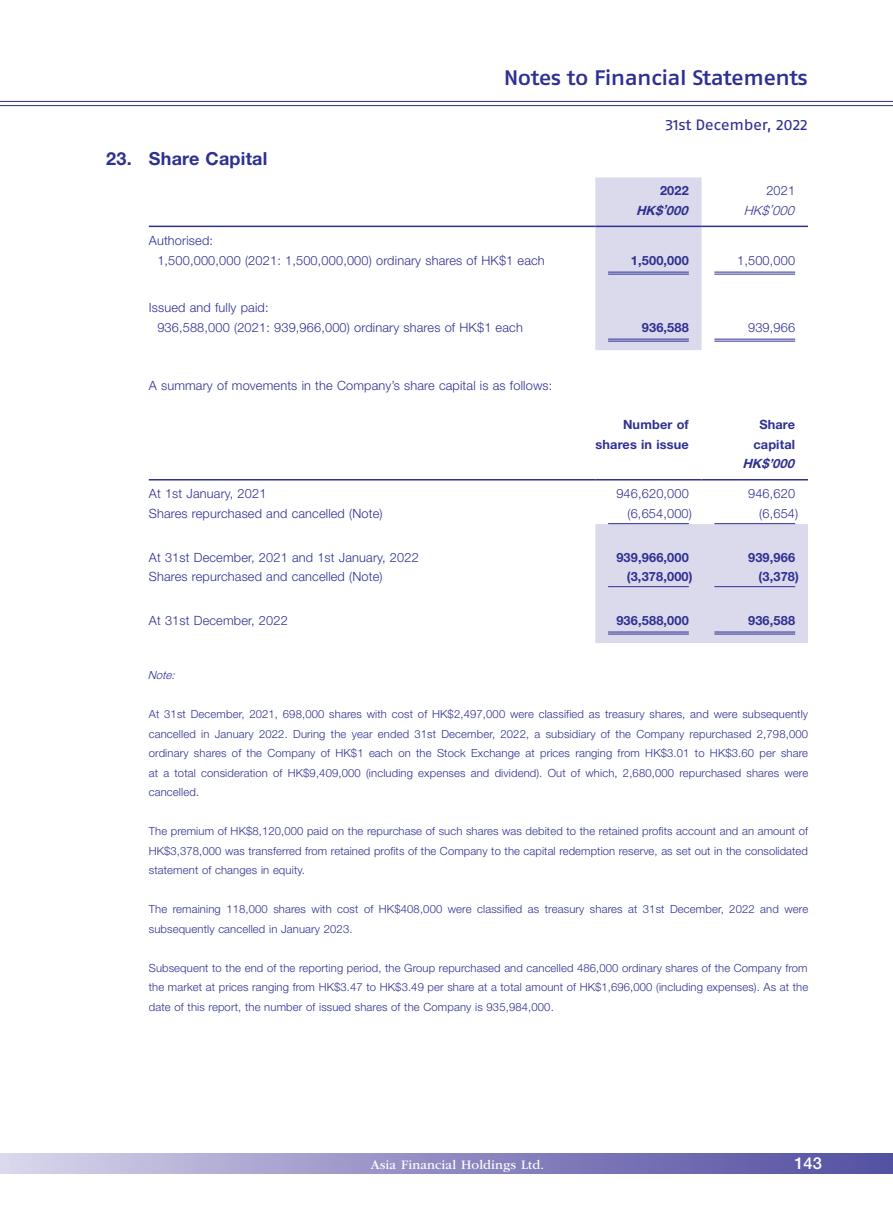
<style>
.page{position:relative;width:893px;height:1212px;background:#fff}
.page>*{position:absolute;margin:0;border:0;box-sizing:border-box;transform-origin:0 0}
.t1{font:500 21px "Fago Ex Lf";letter-spacing:-.03em;color:#2e3092}
.Heading_1{font:700 18px "Helvetica Neue LT Std";letter-spacing:.015em;color:#2e3092}
.t2{font:500 16.5px "Helvetica Neue LT Std";color:#fff}
.t3{font:15px "Fago Ex Lf";letter-spacing:-.025em;color:#2e3092}
.t4{font:13.5px "ITC Garamond Std";letter-spacing:.005em;color:#fff}
.Body_Text{font:300 12.75px "Helvetica Neue LT Std";letter-spacing:.015em;color:#2e3092}
.Body_Text-2{font:700 12.75px "Helvetica Neue LT Std";letter-spacing:.015em;color:#2e3092}
.Body_Text-3{font:italic 700 12.75px "Helvetica Neue LT Std";color:#2e3092}
.Body_Text-4{font:italic 300 12.75px "Helvetica Neue LT Std";color:#2e3092}
.Notes{font:300 11.25px/19.5px "Helvetica Neue LT Std";letter-spacing:.015em;color:#2e3092;text-align:justify}
.Notes-2{font:italic 300 11.25px "Helvetica Neue LT Std";color:#2e3092}
</style>
<div class="page">
<div style="left:0;top:1154px;width:893px;height:20px;background:linear-gradient(to right,#d5d1e9,#504b9f)"></div>
<hr style="left:0;top:101px;width:893px;height:1px;background:#2e3092">
<hr style="left:0;top:105px;width:893px;height:1px;background:#2e3092">
<div style="left:595px;top:177px;width:107px;height:173px;background:#dbd9ec"></div>
<hr style="left:149px;top:226px;width:446px;height:1px;background:#2e3092">
<hr style="left:595px;top:226px;width:107px;height:1px;background:#2e3092">
<hr style="left:702px;top:226px;width:106px;height:1px;background:#2e3092">
<hr style="left:608px;top:272px;width:81px;height:1px;background:#2e3092">
<hr style="left:608px;top:274px;width:81px;height:1px;background:#2e3092">
<hr style="left:714px;top:272px;width:81px;height:1px;background:#2e3092">
<hr style="left:714px;top:274px;width:81px;height:1px;background:#2e3092">
<hr style="left:608px;top:339px;width:81px;height:1px;background:#2e3092">
<hr style="left:608px;top:341px;width:81px;height:1px;background:#2e3092">
<hr style="left:714px;top:339px;width:81px;height:1px;background:#2e3092">
<hr style="left:714px;top:341px;width:81px;height:1px;background:#2e3092">
<div style="left:595px;top:524px;width:213px;height:119px;background:#dbd9ec"></div>
<hr style="left:149px;top:479px;width:446px;height:1px;background:#2e3092">
<hr style="left:595px;top:479px;width:107px;height:1px;background:#2e3092">
<hr style="left:702px;top:479px;width:106px;height:1px;background:#2e3092">
<hr style="left:608px;top:523px;width:81px;height:1px;background:#2e3092">
<hr style="left:714px;top:523px;width:81px;height:1px;background:#2e3092">
<hr style="left:608px;top:586px;width:81px;height:1px;background:#2e3092">
<hr style="left:714px;top:586px;width:81px;height:1px;background:#2e3092">
<hr style="left:608px;top:631px;width:81px;height:1px;background:#2e3092">
<hr style="left:608px;top:633px;width:81px;height:1px;background:#2e3092">
<hr style="left:714px;top:631px;width:81px;height:1px;background:#2e3092">
<hr style="left:714px;top:633px;width:81px;height:1px;background:#2e3092">
<p class="Heading_1" style="left:106px;top:147px;width:163px">23. Share Capital</p>
<h1 class="t1" style="left:504px;top:66px;width:306px">Notes to Financial Statements</h1>
<h3 class="t3" style="left:665px;top:116px;width:144px">31st December, 2022</h3>
<p class="Body_Text-2" style="left:660px;top:183px;width:30px">2022</p>
<p class="Body_Text" style="left:766px;top:183px;width:30px">2021</p>
<p class="Body_Text-3" style="left:636px;top:202px;width:57px">HK$’000</p>
<p class="Body_Text-4" style="left:744px;top:203px;width:56px">HK$’000</p>
<p class="Body_Text" style="left:149px;top:233px;width:66px">Authorised:</p>
<p class="Body_Text" style="left:157px;top:252px;width:389px">1,500,000,000 (2021: 1,500,000,000) ordinary shares of HK$1 each</p>
<p class="Body_Text-2" style="left:631px;top:252px;width:60px">1,500,000</p>
<p class="Body_Text" style="left:737px;top:252px;width:60px">1,500,000</p>
<p class="Body_Text" style="left:149px;top:300px;width:121px">Issued and fully paid:</p>
<p class="Body_Text" style="left:157px;top:319px;width:367px">936,588,000 (2021: 939,966,000) ordinary shares of HK$1 each</p>
<p class="Body_Text-2" style="left:642px;top:319px;width:49px">936,588</p>
<p class="Body_Text" style="left:748px;top:319px;width:49px">939,966</p>
<p class="Body_Text" style="left:149px;top:378px;width:405px">A summary of movements in the Company’s share capital is as follows:</p>
<p class="Body_Text-2" style="left:623px;top:417px;width:67px">Number of</p>
<p class="Body_Text-2" style="left:759px;top:417px;width:37px">Share</p>
<p class="Body_Text-2" style="left:595px;top:436px;width:95px">shares in issue</p>
<p class="Body_Text-2" style="left:753px;top:436px;width:43px">capital</p>
<p class="Body_Text-3" style="left:742px;top:456px;width:57px">HK$’000</p>
<p class="Body_Text" style="left:149px;top:486px;width:119px">At 1st January, 2021</p>
<p class="Body_Text" style="left:616px;top:486px;width:74px">946,620,000</p>
<p class="Body_Text" style="left:748px;top:486px;width:49px">946,620</p>
<p class="Body_Text" style="left:149px;top:506px;width:235px">Shares repurchased and cancelled (Note)</p>
<p class="Body_Text" style="left:627px;top:506px;width:66px">(6,654,000)</p>
<p class="Body_Text" style="left:759px;top:506px;width:41px">(6,654)</p>
<p class="Body_Text" style="left:149px;top:549px;width:271px">At 31st December, 2021 and 1st January, 2022</p>
<p class="Body_Text-2" style="left:616px;top:549px;width:74px">939,966,000</p>
<p class="Body_Text-2" style="left:748px;top:549px;width:49px">939,966</p>
<p class="Body_Text" style="left:149px;top:569px;width:235px">Shares repurchased and cancelled (Note)</p>
<p class="Body_Text-2" style="left:627px;top:568px;width:67px">(3,378,000)</p>
<p class="Body_Text-2" style="left:758px;top:568px;width:42px">(3,378)</p>
<p class="Body_Text" style="left:149px;top:612px;width:140px">At 31st December, 2022</p>
<p class="Body_Text-2" style="left:616px;top:612px;width:74px">936,588,000</p>
<p class="Body_Text-2" style="left:748px;top:612px;width:49px">936,588</p>
<p class="Notes-2" style="left:148px;top:668px;width:32px">Note:</p>
<p class="Notes" style="left:149px;top:704px;width:661px">At 31st December, 2021, 698,000 shares with cost of HK$2,497,000 were classified as treasury shares, and were subsequently cancelled in January 2022. During the year ended 31st December, 2022, a subsidiary of the Company repurchased 2,798,000 ordinary shares of the Company of HK$1 each on the Stock Exchange at prices ranging from HK$3.01 to HK$3.60 per share at a total consideration of HK$9,409,000 (including expenses and dividend). Out of which, 2,680,000 repurchased shares were cancelled.</p>
<p class="Notes" style="left:149px;top:821px;width:661px">The premium of HK$8,120,000 paid on the repurchase of such shares was debited to the retained profits account and an amount of HK$3,378,000 was transferred from retained profits of the Company to the capital redemption reserve, as set out in the consolidated statement of changes in equity.</p>
<p class="Notes" style="left:149px;top:899px;width:661px">The remaining 118,000 shares with cost of HK$408,000 were classified as treasury shares at 31st December, 2022 and were subsequently cancelled in January 2023.</p>
<p class="Notes" style="left:149px;top:957px;width:661px">Subsequent to the end of the reporting period, the Group repurchased and cancelled 486,000 ordinary shares of the Company from the market at prices ranging from HK$3.47 to HK$3.49 per share at a total amount of HK$1,696,000 (including expenses). As at the date of this report, the number of issued shares of the Company is 935,984,000.</p>
<p class="t4" style="left:371px;top:1157px;width:175px">Asia Financial Holdings Ltd.</p>
<h3 class="t2" style="left:794px;top:1153px;width:29px">143</h3>
</div>
